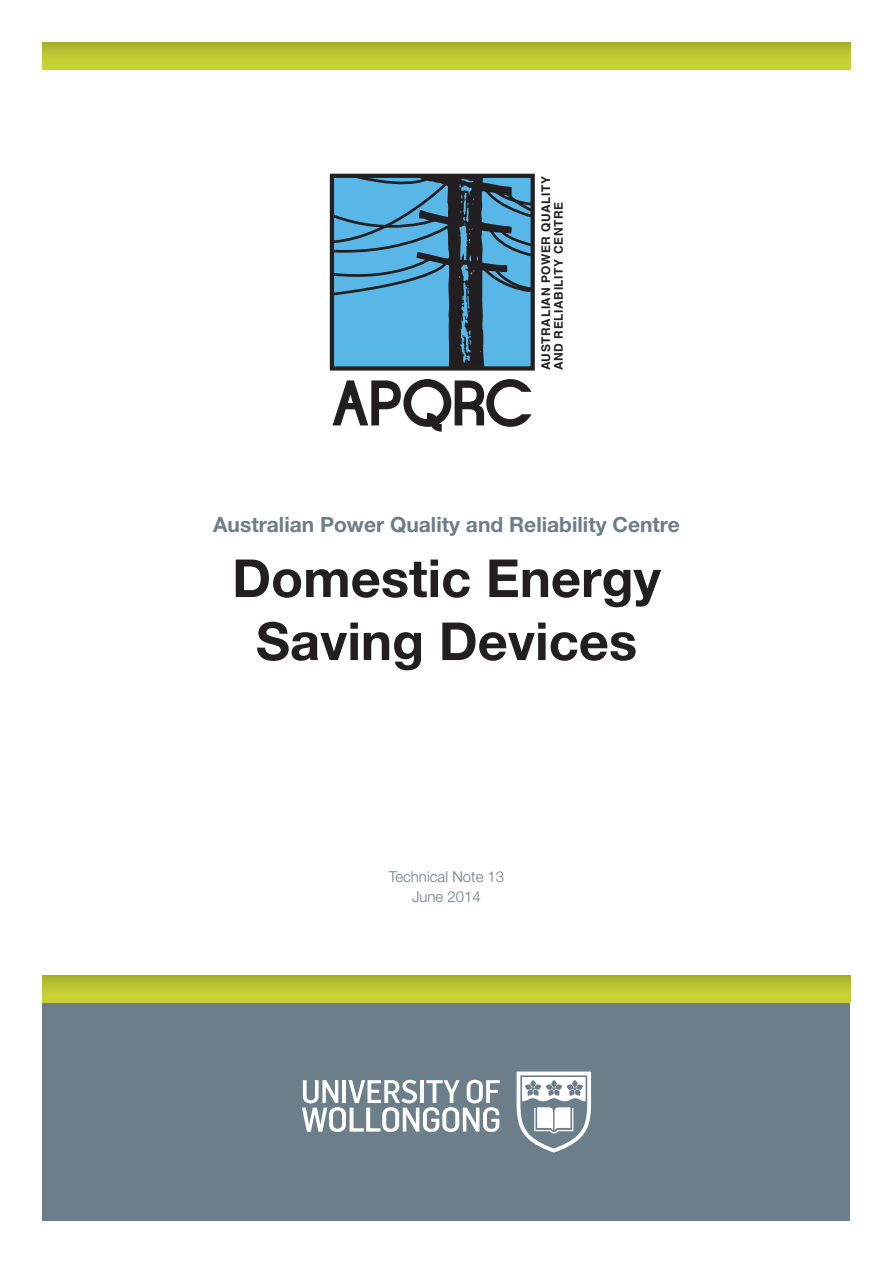
<style>
.page{position:relative;width:893px;height:1263px;background:#fff}
.page>*{position:absolute;margin:0;border:0;box-sizing:border-box;transform-origin:0 0}
.t1{font:700 52.5px/63px "Helvetica Neue LT Std";color:#231f20;text-align:center}
.t2{font:700 21px "Helvetica Neue LT Std";color:#6b7e89}
.t3{font:300 15px/19.5px "Helvetica Neue LT Std";color:#6b7e89;text-align:center}
.t4{font:700 12px/12.8px "Helvetica";letter-spacing:.05em;color:#231f20}
</style>
<div class="page">
<div style="left:43px;top:991px;width:807px;height:229px;background:#6b7e89"></div>
<svg style="left:302px;top:1080px;width:198px;height:52px"></svg>
<svg style="left:517px;top:1071px;width:74px;height:81px"></svg>
<svg style="left:43px;top:975px;width:807px;height:27px;background:#bcc531"></svg>
<div style="left:43px;top:43px;width:807px;height:26px;background:linear-gradient(to bottom,#adb62d,#cdd637)"></div>
<svg style="left:335px;top:179px;width:195px;height:187px;background:#4a91b6"></svg>
<svg style="left:332px;top:379px;width:199px;height:53px"></svg>
<div style="left:330px;top:174px;width:205px;height:197px;border:4px solid #231f20"></div>
<p class="t4" style="left:539px;top:370px;width:196px;rotate:-90deg">AUSTRALIAN POWER QUALITY<br>AND RELIABILITY CENTRE</p>
<p class="t2" style="left:213px;top:511px;width:468px">Australian Power Quality and Reliability Centre</p>
<h1 class="t1" style="left:232px;top:546px;width:430px">Domestic Energy<br>Saving Devices</h1>
<p class="t3" style="left:389px;top:867px;width:117px">Technical Note 13<br>June 2014</p>
</div>
